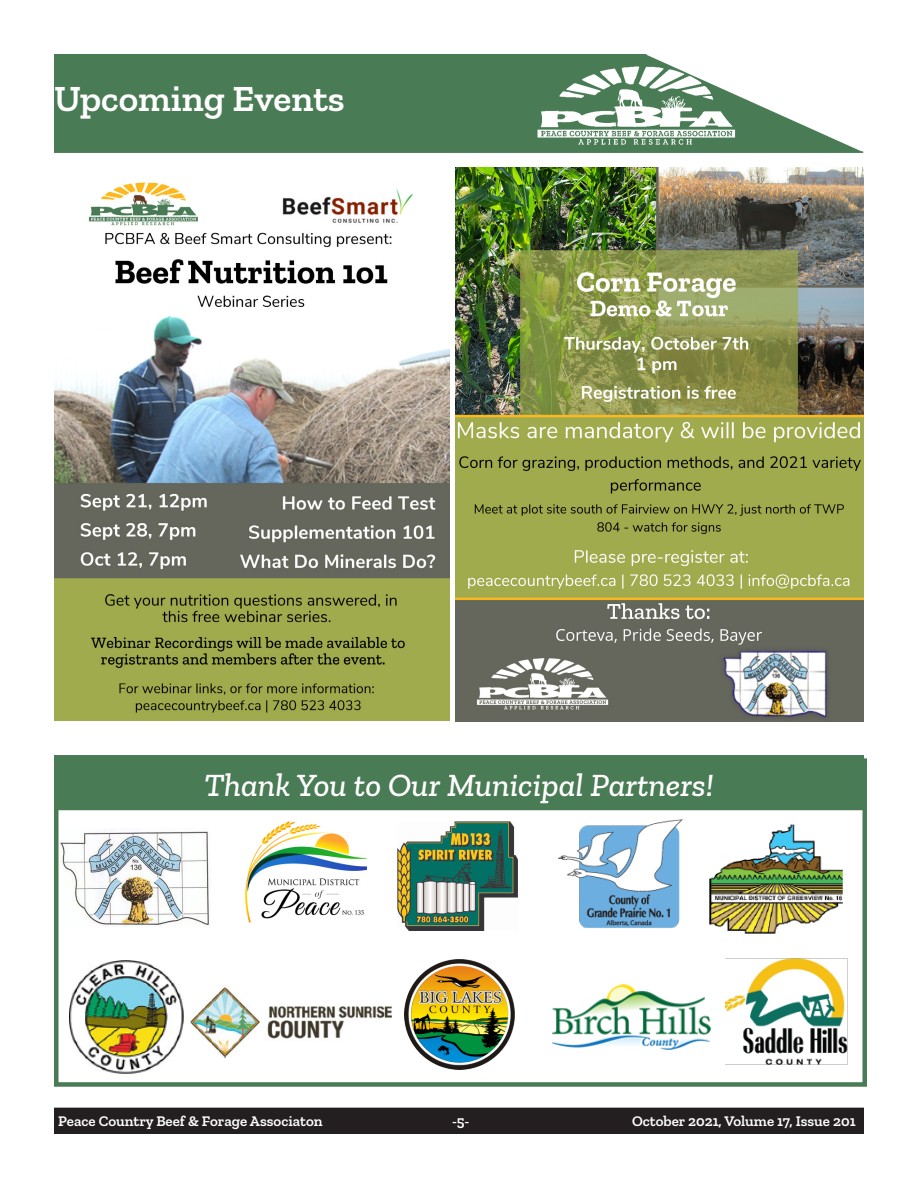
<style>
.page{position:relative;width:918px;height:1188px;background:#fff}
.page>*{position:absolute;margin:0;border:0;box-sizing:border-box;transform-origin:0 0}
.t1{font:600 37.5px "Zilla Slab";color:#fff}
.t2{font:italic 500 33px "Zilla Slab";color:#fff}
.t3{font:600 15px "Zilla Slab";color:#fff}
</style>
<div class="page">
<div style="left:55px;top:1108px;width:808px;height:25px;background:#231f20"></div>
<div style="left:54px;top:1108px;width:810px;height:26px;border:2px solid #231f20"></div>
<svg style="left:54px;top:54px;width:810px;height:99px;background:#648e6e"></svg>
<img style="left:528px;top:62px;width:217px;height:86px">
<div style="left:54px;top:758px;width:813px;height:329px;border:4px solid #497b55"></div>
<div style="left:55px;top:756px;width:808px;height:53px;background:#497b55"></div>
<div style="left:54px;top:755px;width:810px;height:55px;border:2px solid #497b55"></div>
<img style="left:404px;top:959px;width:111px;height:111px">
<img style="left:244px;top:821px;width:122px;height:102px">
<img style="left:60px;top:831px;width:150px;height:96px">
<img style="left:69px;top:961px;width:122px;height:113px">
<img style="left:559px;top:819px;width:123px;height:109px">
<img style="left:709px;top:824px;width:134px;height:110px">
<img style="left:726px;top:958px;width:122px;height:107px">
<img style="left:397px;top:822px;width:121px;height:109px">
<img style="left:191px;top:986px;width:201px;height:73px">
<img style="left:552px;top:984px;width:159px;height:66px">
<img style="left:54px;top:182px;width:395px;height:539px">
<img style="left:456px;top:167px;width:408px;height:554px">
<p class="t1" style="left:54px;top:77px;width:292px">Upcoming Events</p>
<p class="t2" style="left:204px;top:766px;width:511px">Thank You to Our Municipal Partners!</p>
<p class="t3" style="left:58px;top:1112px;width:266px">Peace Country Beef &amp; Forage Associaton</p>
<p class="t3" style="left:452px;top:1112px;width:19px">-5-</p>
<p class="t3" style="left:632px;top:1112px;width:225px">October 2021, Volume 17, Issue 201</p>
</div>
